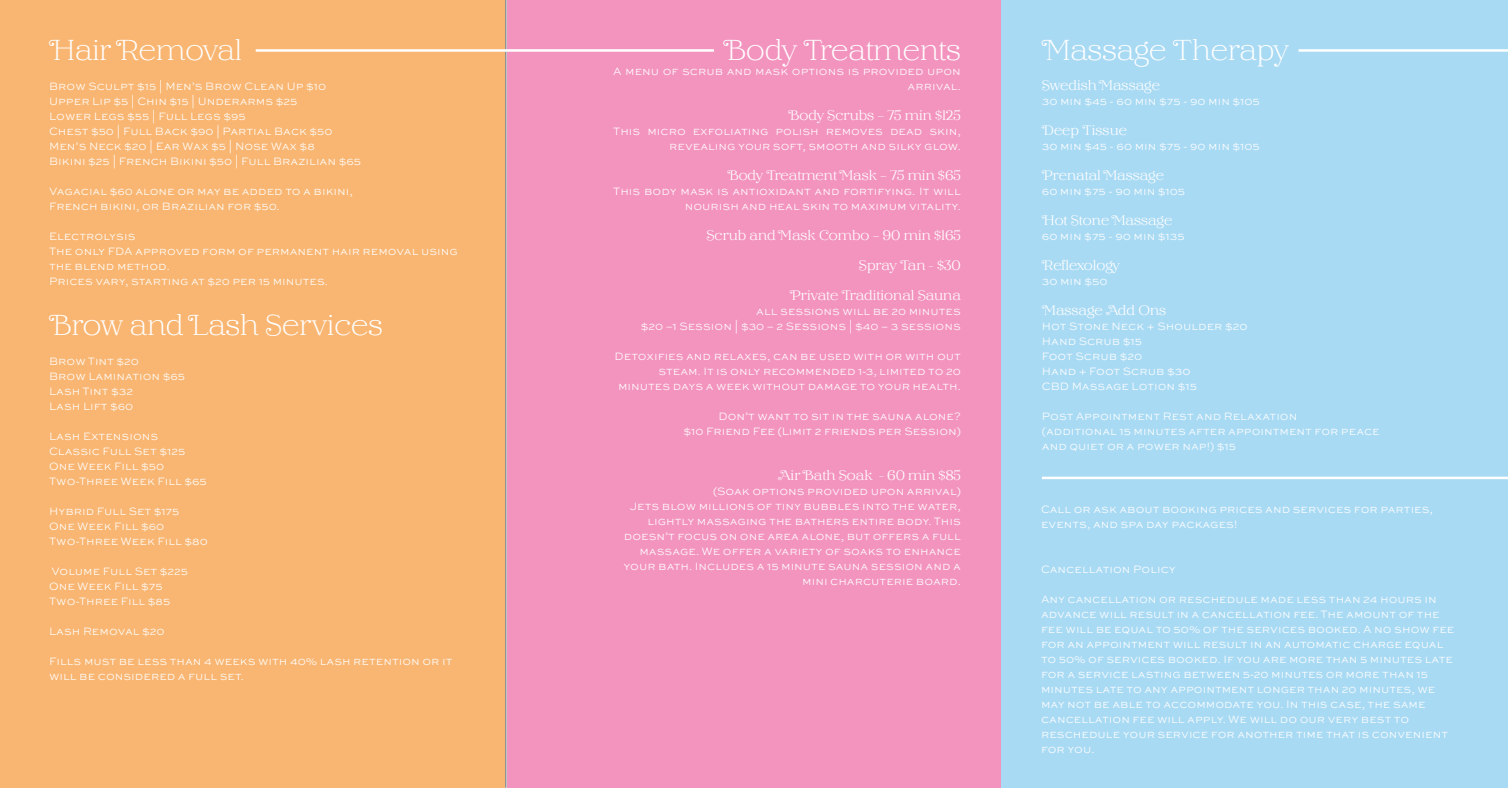
<style>
.page{position:relative;width:1508px;height:788px;background:#fff}
.page>*{position:absolute;margin:0;border:0;box-sizing:border-box;transform-origin:0 0}
.t1{font:300 28.75px "Barteldes Small";color:#fff}
.t2{font:13.75px/30px "Barteldes Small";color:#fff;text-align:right}
.t3{font:11.25px/15px "Sweet Sans Light SC";color:#fff}
</style>
<div class="page">
<hr style="left:505px;top:0;width:1px;height:787px;background:#69696c">
<div style="left:507px;top:0;width:506px;height:788px;background:#f394bf"></div>
<div style="left:0;top:0;width:505px;height:787px;background:#f9b672"></div>
<hr style="left:256px;top:49px;width:458px;height:3px;background:#fff">
<div style="left:1001px;top:0;width:506px;height:788px;background:#a9daf4"></div>
<hr style="left:1042px;top:476px;width:466px;height:3px;background:#fff">
<hr style="left:1298px;top:49px;width:210px;height:3px;background:#fff">
<h1 class="t1" style="left:49px;top:28px;width:194px">Hair Removal</h1>
<p class="t3" style="left:49px;top:79px;width:313px">Brow Sculpt $15 | Men’s Brow Clean Up $10<br>Upper Lip $5 | Chin $15 | Underarms $25<br>Lower Legs $55 | Full Legs $95<br>Chest $50 | Full Back $90 | Partial Back $50<br>Men’s Neck $20 | Ear Wax $5 | Nose Wax $8<br>Bikini $25 | French Bikini $50 | Full Brazilian $65</p>
<p class="t3" style="left:49px;top:184px;width:305px">Vagacial $60 alone or may be added to a bikini,<br>French bikini, or Brazilian for $50.</p>
<p class="t3" style="left:49px;top:229px;width:410px">Electrolysis<br>The only FDA approved form of permanent hair removal using the blend method.<br>Prices vary, starting at $20 per 15 minutes.</p>
<h1 class="t1" style="left:49px;top:303px;width:335px">Brow and Lash Services</h1>
<p class="t3" style="left:49px;top:354px;width:137px">Brow Tint $20<br>Brow Lamination $65<br>Lash Tint $32<br>Lash Lift $60</p>
<p class="t3" style="left:49px;top:429px;width:159px">Lash Extensions<br>Classic Full Set $125<br>One Week Fill $50<br>Two-Three Week Fill $65</p>
<p class="t3" style="left:49px;top:504px;width:160px">Hybrid Full Set $175<br>One Week Fill $60<br>Two-Three Week Fill $80</p>
<p class="t3" style="left:49px;top:564px;width:140px">Volume Full Set $225<br>One Week Fill $75<br>Two-Three Fill $85</p>
<p class="t3" style="left:49px;top:624px;width:117px">Lash Removal $20</p>
<p class="t3" style="left:49px;top:654px;width:405px">Fills must be less than 4 weeks with 40% lash retention or it will be considered a full set.</p>
<h1 class="t1" style="left:723px;top:28px;width:239px">Body Treatments</h1>
<p class="t3" style="left:613px;top:64px;width:349px;text-align:right">A menu of scrub and mask options is provided upon arrival.</p>
<p class="t2" style="left:788px;top:99px;width:174px">Body Scrubs – 75 min $125</p>
<p class="t3" style="left:613px;top:124px;width:349px;text-align:right">This micro exfoliating polish removes dead skin, revealing your soft, smooth and silky glow.</p>
<p class="t2" style="left:727px;top:159px;width:235px">Body Treatment Mask – 75 min $65</p>
<p class="t3" style="left:613px;top:184px;width:349px;text-align:right">This body mask is antioxidant and fortifying. It will nourish and heal skin to maximum vitality.</p>
<p class="t2" style="left:706px;top:219px;width:256px">Scrub and Mask Combo – 90 min $165<br>Spray Tan - $30<br>Private Traditional Sauna</p>
<p class="t3" style="left:641px;top:304px;width:321px;text-align:right">all sessions will be 20 minutes<br>$20 –1 Session | $30 – 2 Sessions | $40 – 3 sessions</p>
<p class="t3" style="left:614px;top:349px;width:348px;text-align:right">Detoxifies and relaxes, can be used with or with out steam. It is only recommended 1-3, limited to 20 minutes days a week without damage to your health.</p>
<p class="t3" style="left:683px;top:409px;width:279px;text-align:right">Don’t want to sit in the sauna alone?<br>$10 Friend Fee (Limit 2 friends per Session)</p>
<p class="t2" style="left:778px;top:459px;width:184px">Air Bath Soak - 60 min $85</p>
<p class="t3" style="left:623px;top:484px;width:339px;text-align:right">(Soak options provided upon arrival)<br>Jets blow millions of tiny bubbles into the water, lightly massaging the bathers entire body. This doesn’t focus on one area alone, but offers a full massage. We offer a variety of soaks to enhance your bath. Includes a 15 minute sauna session and a mini charcuterie board.</p>
<h1 class="t1" style="left:1042px;top:28px;width:248px">Massage Therapy</h1>
<p class="t2" style="left:1042px;top:69px;width:120px">Swedish Massage</p>
<p class="t3" style="left:1042px;top:94px;width:219px">30 min $45 - 60 min $75 - 90 min $105</p>
<p class="t2" style="left:1042px;top:114px;width:87px">Deep Tissue</p>
<p class="t3" style="left:1042px;top:139px;width:219px">30 min $45 - 60 min $75 - 90 min $105</p>
<p class="t2" style="left:1042px;top:159px;width:124px">Prenatal Massage</p>
<p class="t3" style="left:1042px;top:184px;width:145px">60 min $75 - 90 min $105</p>
<p class="t2" style="left:1042px;top:204px;width:132px">Hot Stone Massage</p>
<p class="t3" style="left:1042px;top:229px;width:144px">60 min $75 - 90 min $135</p>
<p class="t2" style="left:1042px;top:249px;width:80px">Reflexology</p>
<p class="t3" style="left:1042px;top:274px;width:67px">30 min $50</p>
<p class="t2" style="left:1042px;top:294px;width:126px">Massage Add Ons</p>
<p class="t3" style="left:1042px;top:319px;width:207px">Hot Stone Neck + Shoulder $20<br>Hand Scrub $15<br>Foot Scrub $20<br>Hand + Foot Scrub $30<br>CBD Massage Lotion $15</p>
<p class="t3" style="left:1042px;top:409px;width:339px">Post Appointment Rest and Relaxation<br>(additional 15 minutes after appointment for peace and quiet or a power nap!) $15</p>
<p class="t3" style="left:1041px;top:502px;width:393px">Call or ask about booking prices and services for parties, events, and spa day packages!</p>
<p class="t3" style="left:1041px;top:562px;width:136px">Cancellation Policy</p>
<p class="t3" style="left:1041px;top:592px;width:415px">Any cancellation or reschedule made less than 24 hours in advance will result in a cancellation fee. The amount of the fee will be equal to 50% of the services booked. A no show fee for an appointment will result in an automatic charge equal to 50% of services booked. If you are more than 5 minutes late for a service lasting between 5-20 minutes or more than 15 minutes late to any appointment longer than 20 minutes, we may not be able to accommodate you. In this case, the same cancellation fee will apply. We will do our very best to reschedule your service for another time that is convenient for you.</p>
</div>
